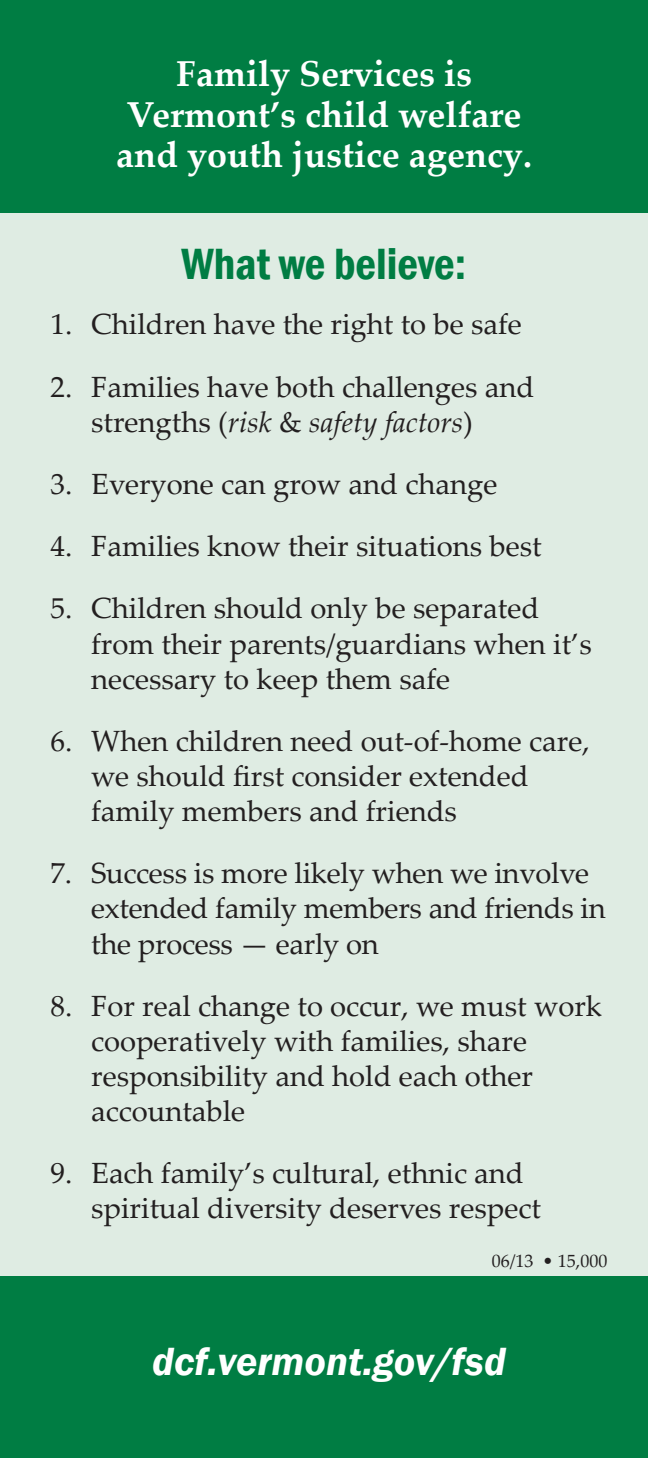
<style>
.page{position:relative;width:648px;height:1458px;background:#fff}
.page>*{position:absolute;margin:0;border:0;box-sizing:border-box;transform-origin:0 0}
.t1{font:600 condensed 45px "Franklin Gothic";color:#007d43}
.t2{font:italic 600 40.5px "Franklin Gothic";color:#fff}
.t3{font:700 36px/40.5px "Palatino Linotype";color:#fff;text-align:center}
.t4{font:29.25px/35.1px "Palatino Linotype";color:#231f20}
.t5{font:18px "Palatino Linotype";color:#231f20}
.s1{font-style:italic}
</style>
<div class="page">
<div style="left:0;top:208px;width:648px;height:1088px;background:#dfece3"></div>
<div style="left:0;top:1277px;width:648px;height:181px;background:#007d43"></div>
<div style="left:0;top:0;width:648px;height:212px;background:#007d43"></div>
<p class="t3" style="left:116px;top:53px;width:417px">Family Services is<br>Vermont’s child welfare and youth justice agency.</p>
<h1 class="t1" style="left:182px;top:234px;width:286px">What we believe:</h1>
<p class="t4" style="left:51px;top:306px;width:473px">1. Children have the right to be safe</p>
<p class="t4" style="left:91px;top:368px;width:445px;text-indent:-41px">2. Families have both challenges and strengths (<span class="s1">risk</span> &amp; <span class="s1">safety factors</span>)</p>
<p class="t4" style="left:51px;top:465px;width:448px">3. Everyone can grow and change</p>
<p class="t4" style="left:51px;top:528px;width:492px">4. Families know their situations best</p>
<p class="t4" style="left:91px;top:590px;width:502px;text-indent:-41px">5. Children should only be separated from their parents/guardians when it’s necessary to keep them safe</p>
<p class="t4" style="left:91px;top:722px;width:500px;text-indent:-41px">6. When children need out-of-home care, we should first consider extended family members and friends</p>
<p class="t4" style="left:91px;top:855px;width:516px;text-indent:-41px">7. Success is more likely when we involve extended family members and friends in the process — early on</p>
<p class="t4" style="left:91px;top:987px;width:513px;text-indent:-41px">8. For real change to occur, we must work cooperatively with families, share responsibility and hold each other accountable</p>
<p class="t4" style="left:91px;top:1155px;width:451px;text-indent:-41px">9. Each family’s cultural, ethnic and spiritual diversity deserves respect</p>
<p class="t5" style="left:492px;top:1248px;width:117px">06/13 • 15,000</p>
<h2 class="t2" style="left:152px;top:1336px;width:355px">dcf.vermont.gov/fsd</h2>
</div>
